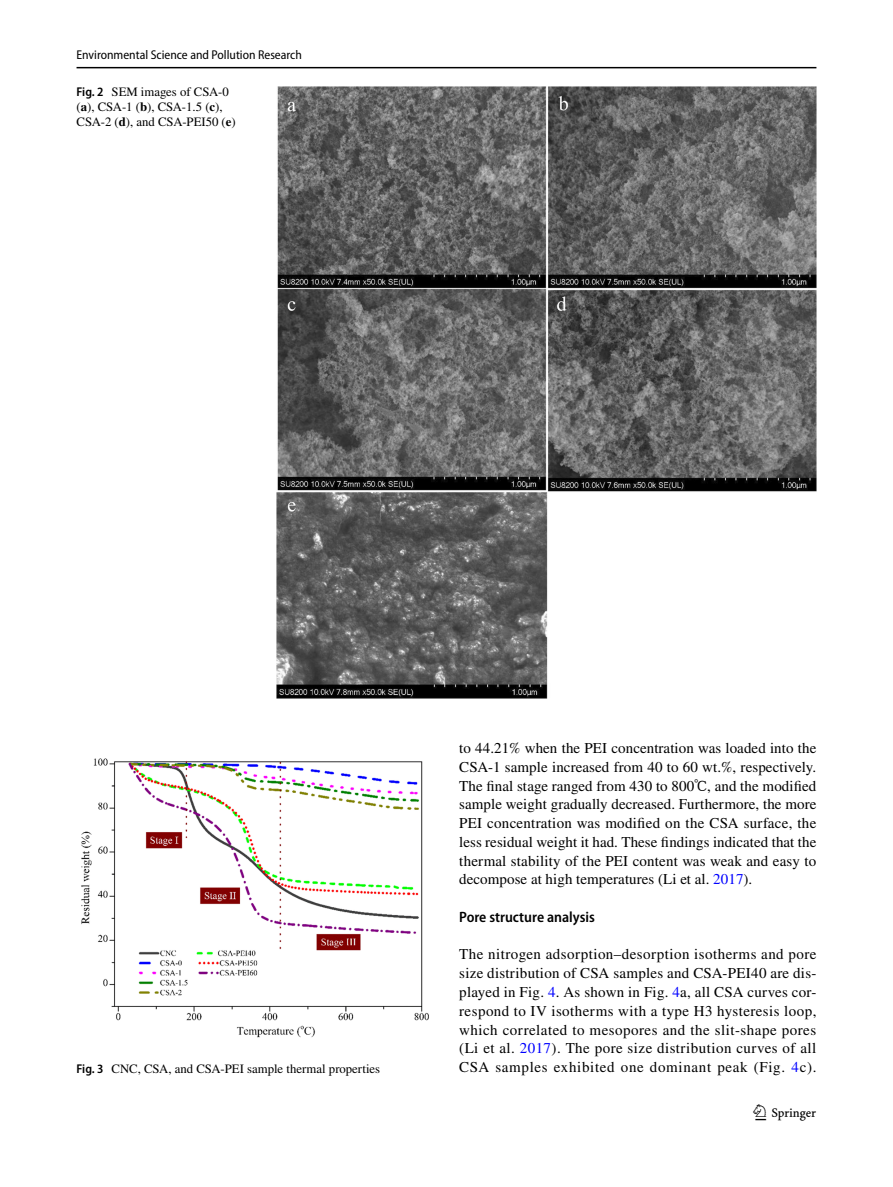
<style>
.page{position:relative;width:893px;height:1187px;background:#fff}
.page>*{position:absolute;margin:0;border:0;box-sizing:border-box;transform-origin:0 0}
.t1{font:22.5px "Springnew Regular 3";color:#000}
.t2{font:15px/18.8px "STIX";letter-spacing:.01em;color:#000;text-align:justify}
.t3{font:600 semi-condensed 15px "Myriad Pro";color:#000}
.t4{font:12.75px/15px "STIX";color:#000}
.t5{font:semi-condensed 12.75px "Myriad Pro";color:#000}
.s1{font-family:"Myriad Pro";font-weight:600;font-stretch:semi-condensed}
.s2{font-weight:700}
.s3{font-family:"Code 2000"}
.s4{color:#00f}
</style>
<div class="page">
<hr style="left:77px;top:67px;width:739px;height:1px;background:#000">
<img style="left:276px;top:87px;width:540px;height:611px">
<img style="left:81px;top:758px;width:348px;height:279px">
<p class="t5" style="left:77px;top:48px;width:227px">Environmental Science and Pollution Research</p>
<p class="t4" style="left:77px;top:85px;width:161px"><span class="s1">Fig. 2</span> SEM images of CSA-0 (<span class="s2">a</span>), CSA-1 (<span class="s2">b</span>), CSA-1.5 (<span class="s2">c</span>),<br>CSA-2 (<span class="s2">d</span>), and CSA-PEI50 (<span class="s2">e</span>)</p>
<p class="t4" style="left:77px;top:1061px;width:305px"><span class="s1">Fig. 3</span> CNC, CSA, and CSA-PEI sample thermal properties</p>
<p class="t2" style="left:459px;top:739px;width:359px">to 44.21% when the PEI concentration was loaded into the CSA-1 sample increased from 40 to 60 wt.%, respectively.<br>The final stage ranged from 430 to 800<span class="s3">℃</span>, and the modified sample weight gradually decreased. Furthermore, the more PEI concentration was modified on the CSA surface, the less residual weight it had. These findings indicated that the thermal stability of the PEI content was weak and easy to decompose at high temperatures (Li et al. <span class="s4">2017</span>).</p>
<p class="t3" style="left:459px;top:908px;width:137px">Pore structure analysis</p>
<p class="t2" style="left:459px;top:946px;width:359px">The nitrogen adsorption–desorption isotherms and pore size distribution of CSA samples and CSA-PEI40 are dis&shy;played in Fig. <span class="s4">4</span>. As shown in Fig. <span class="s4">4</span>a, all CSA curves cor&shy;respond to IV isotherms with a type H3 hysteresis loop, which correlated to mesopores and the slit-shape pores (Li et al. <span class="s4">2017</span>). The pore size distribution curves of all CSA samples exhibited one dominant peak (Fig. <span class="s4">4</span>c).</p>
<h1 class="t1" style="left:755px;top:1104px;width:62px">1 3</h1>
</div>
